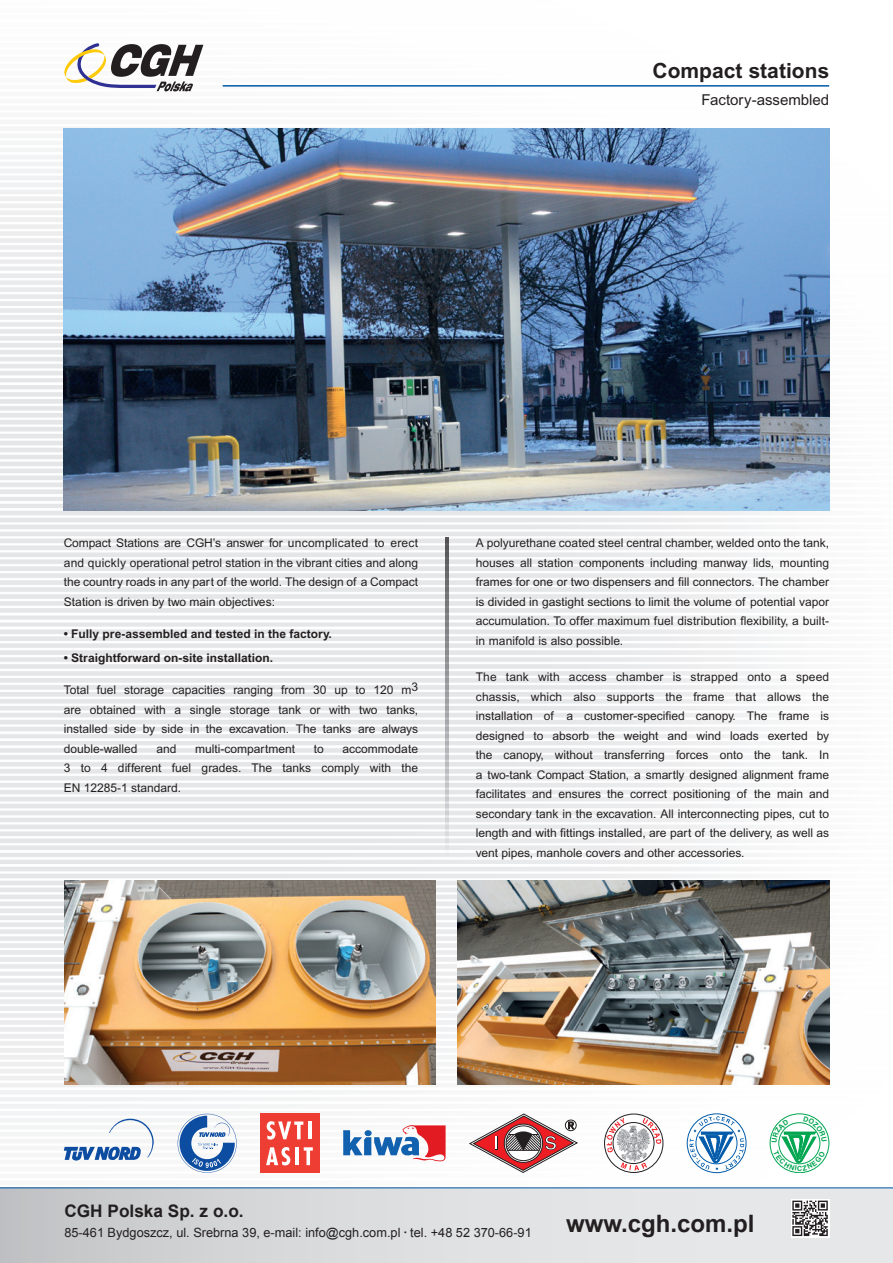
<style>
.page{position:relative;width:893px;height:1263px;background:#fff}
.page>*{position:absolute;margin:0;border:0;box-sizing:border-box;transform-origin:0 0}
.t1{font:700 24px "Arial";color:#231f20}
.t2{font:21px "Arial Bold PL";color:#231f20}
.t3{font:700 17.25px "Arial";color:#231f20}
.t4{font:15px "Arial PL";color:#231f20}
.t5{font:12.75px "Arial";color:#231f20}
.t6{font:12px/19.5px "Arial PL";color:#231f20;text-align:justify}
.t7{font:12px "Arial Bold PL";color:#231f20}
.s1{font-size:7.5px}
</style>
<div class="page">
<img style="left:0;top:44px;width:830px;height:1130px">
<img style="left:64px;top:880px;width:371px;height:204px">
<img style="left:457px;top:880px;width:372px;height:204px">
<svg style="left:0;top:1187px;width:893px;height:76px"></svg>
<hr style="left:223px;top:85px;width:606px;height:2px;background:#015aaa">
<div style="left:687px;top:1113px;width:59px;height:60px;border:1px solid #015aaa;border-radius:50%"></div>
<svg style="left:690px;top:1116px;width:54px;height:54px"></svg>
<div style="left:770px;top:1113px;width:59px;height:60px;border:1px solid #00a54f;border-radius:50%"></div>
<svg style="left:469px;top:1113px;width:109px;height:60px"></svg>
<svg style="left:604px;top:1114px;width:59px;height:58px"></svg>
<div style="left:604px;top:1113px;width:59px;height:60px;border:1px solid #231f20;border-radius:50%"></div>
<img style="left:616px;top:1124px;width:35px;height:38px">
<div style="left:613px;top:1122px;width:41px;height:42px;border:1px solid #231f20;border-radius:50%"></div>
<svg style="left:606px;top:1118px;width:18px;height:34px"></svg>
<svg style="left:643px;top:1118px;width:18px;height:26px"></svg>
<svg style="left:621px;top:1162px;width:26px;height:8px"></svg>
<svg style="left:178px;top:1114px;width:59px;height:59px"></svg>
<svg style="left:64px;top:1119px;width:90px;height:42px"></svg>
<svg style="left:343px;top:1125px;width:103px;height:36px"></svg>
<div style="left:260px;top:1113px;width:60px;height:60px;background:#ee3e34"></div>
<hr style="left:308px;top:1121px;width:3px;height:18px;background:#fff">
<svg style="left:304px;top:1147px;width:9px;height:18px"></svg>
<svg style="left:266px;top:1147px;width:24px;height:18px"></svg>
<svg style="left:267px;top:1121px;width:36px;height:18px"></svg>
<hr style="left:295px;top:1147px;width:4px;height:18px;background:#fff">
<img style="left:64px;top:129px;width:765px;height:381px">
<div style="left:791px;top:1199px;width:38px;height:38px;background:#fff"></div>
<svg style="left:792px;top:1200px;width:36px;height:36px"></svg>
<svg style="left:64px;top:43px;width:139px;height:48px"></svg>
<svg style="left:445px;top:538px;width:3px;height:319px"></svg>
<svg style="left:772px;top:1116px;width:55px;height:55px"></svg>
<h2 class="t2" style="left:653px;top:59px;width:178px">Compact stations</h2>
<p class="t4" style="left:702px;top:91px;width:129px">Factory-assembled</p>
<p class="t6" style="left:64px;top:533px;width:356px">Compact Stations are CGH’s answer for uncomplicated to erect and quickly operational petrol station in the vibrant cities and along the country roads in any part of the world. The design of a Compact Station is driven by two main objectives:</p>
<p class="t7" style="left:64px;top:627px;width:269px">• Fully pre-assembled and tested in the factory.</p>
<p class="t7" style="left:64px;top:651px;width:211px">• Straightforward on-site installation.</p>
<p class="t6" style="left:64px;top:680px;width:356px">Total fuel storage capacities ranging from 30 up to 120 m3 are obtained with a single storage tank or with two tanks, installed side by side in the excavation. The tanks are always double-walled</p>
<p class="t6" style="left:64px;top:739px;width:356px;text-indent:279px">accommodate 3 to 4 different fuel grades. The tanks comply with the EN 12285-1 standard.</p>
<p class="t6" style="left:156px;top:739px;width:22px">and</p>
<p class="t6" style="left:195px;top:739px;width:102px">multi-compartment</p>
<p class="t6" style="left:314px;top:739px;width:12px">to</p>
<p class="t6" style="left:476px;top:533px;width:355px">A polyurethane coated steel central chamber, welded onto the tank, houses all station components including manway lids, mounting frames for one or two dispensers and fill connectors. The chamber is divided in gastight sections to limit the volume of potential vapor accumulation. To offer maximum fuel distribution flexibility, a built&shy;in manifold is also possible.</p>
<p class="t6" style="left:476px;top:667px;width:355px">The tank with access chamber is strapped onto a speed chassis, which also supports the frame that allows the installation of a customer-specified canopy. The frame is designed to absorb the weight and wind loads exerted by the canopy, without transferring forces onto the tank. In a two-tank Compact Station, a smartly designed alignment frame facilitates and ensures the correct positioning of the main and secondary tank in the excavation. All interconnecting pipes, cut to length and with fittings installed, are part of the delivery, as well as vent pipes, manhole covers and other accessories.</p>
<h3 class="t3" style="left:64px;top:1199px;width:181px">CGH Polska Sp. z o.o.</h3>
<p class="t5" style="left:64px;top:1224px;width:469px">85-461 Bydgoszcz, ul. Srebrna 39, e-mail: info@cgh.com.pl <span class="s1">•</span> tel. +48 52 370-66-91</p>
<h1 class="t1" style="left:566px;top:1208px;width:190px">www.cgh.com.pl</h1>
</div>
